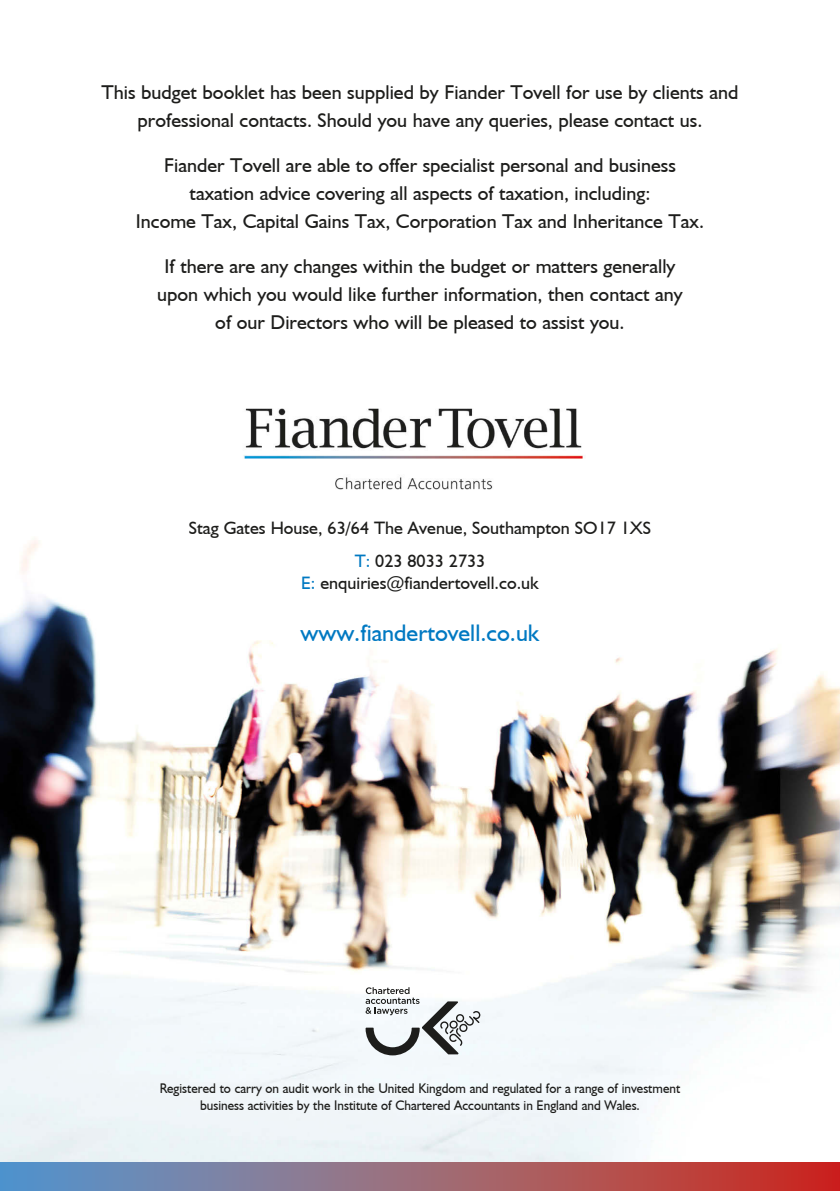
<style>
.page{position:relative;width:840px;height:1191px;background:#fff}
.page>*{position:absolute;margin:0;border:0;box-sizing:border-box;transform-origin:0 0}
.t1{font:24px "Humanist 521 BT";color:#0079c2}
.t2{font:20px/28px "Humanist 521 BT";color:#1d1d1b;text-align:center}
.t3{font:18px/21.6px "Humanist 521 BT";color:#1d1d1b;text-align:center}
.t4{font:14px/16.8px "Humanist 521 BT";color:#1d1d1b;text-align:center;scale:.94 1}
.s1{color:#0079c2}
</style>
<div class="page">
<img style="left:0;top:540px;width:839px;height:622px">
<div style="left:0;top:1162px;width:839px;height:29px;background:linear-gradient(to right,#5a9fd4,#d42f1c)"></div>
<svg style="left:365px;top:987px;width:115px;height:68px"></svg>
<img style="left:243px;top:408px;width:342px;height:82px">
<p class="t2" style="left:101px;top:78px;width:638px">This budget booklet has been supplied by Fiander Tovell for use by clients and professional contacts. Should you have any queries, please contact us.</p>
<p class="t2" style="left:136px;top:151px;width:569px">Fiander Tovell are able to offer specialist personal and business taxation advice covering all aspects of taxation, including:<br>Income Tax, Capital Gains Tax, Corporation Tax and Inheritance Tax.</p>
<p class="t2" style="left:157px;top:252px;width:527px">If there are any changes within the budget or matters generally upon which you would like further information, then contact any of our Directors who will be pleased to assist you.</p>
<p class="t3" style="left:189px;top:517px;width:463px">Stag Gates House, 63/64 The Avenue, Southampton SO17 1XS</p>
<p class="t3" style="left:301px;top:550px;width:239px"><span class="s1">T:</span> 023 8033 2733<br><span class="s1">E:</span> enquiries@fiandertovell.co.uk</p>
<p class="t1" style="left:300px;top:618px;width:240px">www.fiandertovell.co.uk</p>
<p class="t4" style="left:160px;top:1079px;width:555px">Registered to carry on audit work in the United Kingdom and regulated for a range of investment business activities by the Institute of Chartered Accountants in England and Wales.</p>
</div>
